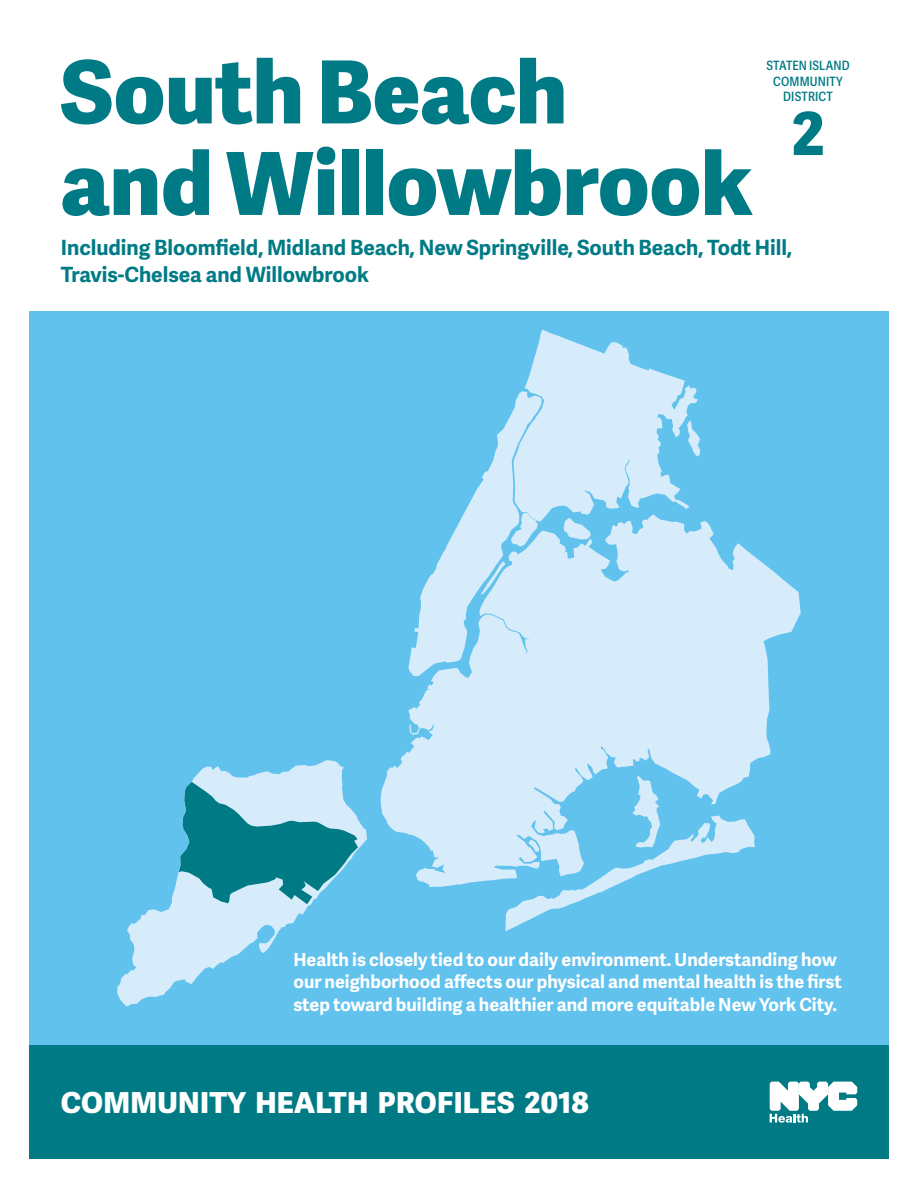
<style>
.page{position:relative;width:918px;height:1188px;background:#fff}
.page>*{position:absolute;margin:0;border:0;box-sizing:border-box;transform-origin:0 0}
.t1{font:800 87px/91.5px "Adelle Sans";color:#007b85}
.t2{font:800 59.4px "Adelle Sans";color:#007b85}
.t3{font:800 28.95px "Adelle Sans";letter-spacing:.01em;color:#fff}
.t4{font:700 21px/27px "Adelle Sans";color:#007b85}
.t5{font:700 18px/22.5px "Adelle Sans";color:#fff}
.t6{font:12.9px/15.5px "Adelle Sans Cnd Sb";letter-spacing:.01em;color:#007b85;text-align:center}
</style>
<div class="page">
<div style="left:29px;top:311px;width:860px;height:833px;background:#61c2ee"></div>
<div style="left:29px;top:1045px;width:860px;height:114px;background:#007b85"></div>
<svg style="left:770px;top:1082px;width:87px;height:41px"></svg>
<svg style="left:117px;top:330px;width:684px;height:676px"></svg>
<svg style="left:179px;top:782px;width:179px;height:122px;background:#57aab9"></svg>
<h1 class="t1" style="left:61px;top:43px;width:693px">South Beach<br>and Willowbrook</h1>
<p class="t4" style="left:61px;top:234px;width:733px">Including Bloomfield, Midland Beach, New Springville, South Beach, Todt Hill,<br>Travis-Chelsea and Willowbrook</p>
<p class="t6" style="left:766px;top:58px;width:85px">STATEN ISLAND<br>COMMUNITY<br>DISTRICT</p>
<h2 class="t2" style="left:792px;top:90px;width:34px">2</h2>
<p class="t5" style="left:293px;top:947px;width:550px">Health is closely tied to our daily environment. Understanding how our neighborhood affects our physical and mental health is the first step toward building a healthier and more equitable New York City.</p>
<h3 class="t3" style="left:61px;top:1081px;width:530px">COMMUNITY HEALTH PROFILES 2018</h3>
</div>
